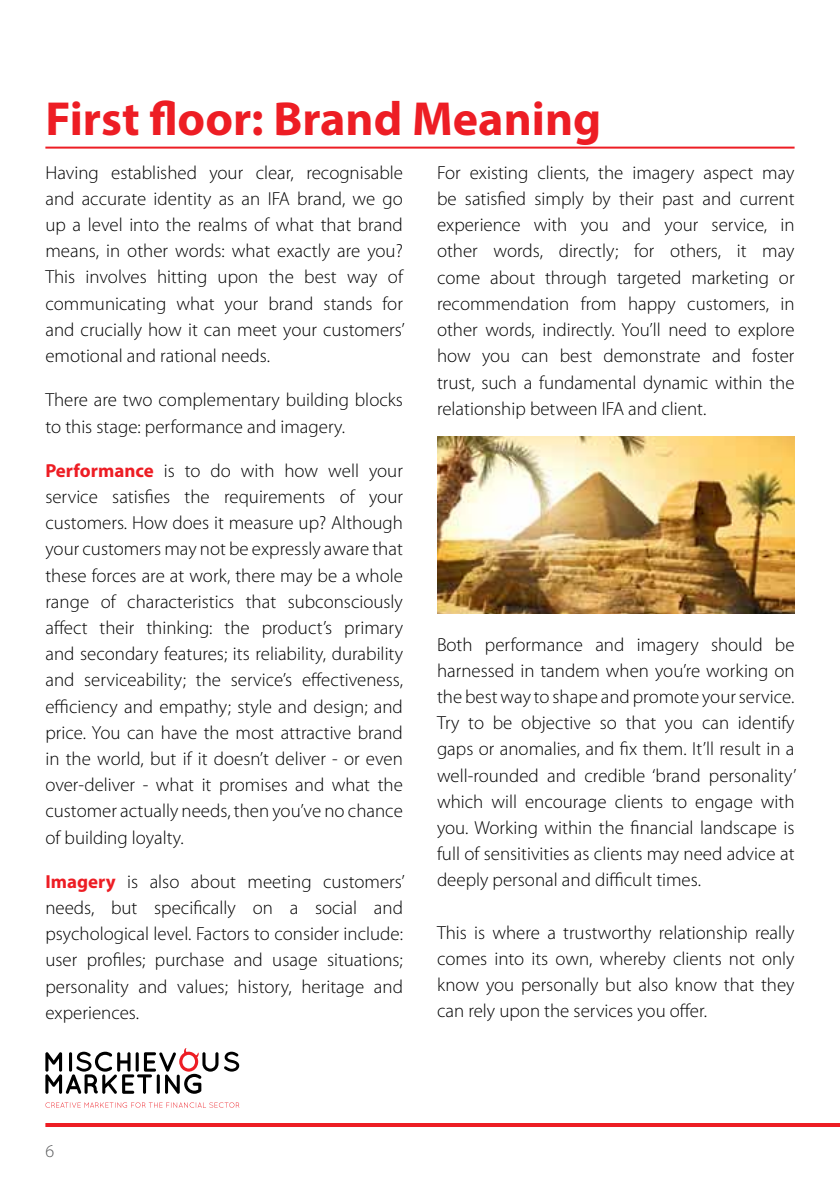
<style>
.page{position:relative;width:840px;height:1191px;background:#fff}
.page>*{position:absolute;margin:0;border:0;box-sizing:border-box;transform-origin:0 0}
.t1{font:700 48px "Myriad Pro";color:#ed1d24}
.t2{font:300 19px/26.2px "Myriad Pro";color:#000;text-align:justify}
.t3{font:300 18px "Myriad Pro";color:#58595b}
.s1{font-weight:700;color:#ed1d24}
</style>
<div class="page">
<hr style="left:45px;top:1123px;width:794px;height:4px;background:#ed1d24">
<svg style="left:45px;top:1102px;width:194px;height:5px"></svg>
<svg style="left:224px;top:1051px;width:15px;height:20px"></svg>
<svg style="left:45px;top:1048px;width:173px;height:45px"></svg>
<img style="left:437px;top:436px;width:357px;height:178px">
<hr style="left:45px;top:147px;width:749px;height:2px;background:#ed1d24">
<h1 class="t1" style="left:45px;top:88px;width:557px">First floor: Brand Meaning</h1>
<p class="t2" style="left:45px;top:159px;width:361px">Having established your clear, recognisable and accurate identity as an IFA brand, we go up a level into the realms of what that brand means, in other words: what exactly are you?<br>This involves hitting upon the best way of communicating what your brand stands for and crucially how it can meet your customers’ emotional and rational needs.</p>
<p class="t2" style="left:45px;top:387px;width:359px">There are two complementary building blocks to this stage: performance and imagery.</p>
<p class="t2" style="left:45px;top:457px;width:359px"><span class="s1">Performance</span> is to do with how well your service satisfies the requirements of your customers. How does it measure up? Although your customers may not be expressly aware that these forces are at work, there may be a whole range of characteristics that subconsciously affect their thinking: the product’s primary and secondary features; its reliability, durability and serviceability; the service’s effectiveness, efficiency and empathy; style and design; and price. You can have the most attractive brand in the world, but if it doesn’t deliver - or even over-deliver - what it promises and what the customer actually needs, then you’ve no chance of building loyalty.</p>
<p class="t2" style="left:45px;top:868px;width:361px"><span class="s1">Imagery</span> is also about meeting customers’ needs, but specifically on a social and psychological level. Factors to consider include: user profiles; purchase and usage situations; personality and values; history, heritage and experiences.</p>
<p class="t2" style="left:437px;top:160px;width:359px">For existing clients, the imagery aspect may be satisfied simply by their past and current experience with you and your service, in other words, directly; for others, it may come about through targeted marketing or recommendation from happy customers, in other words, indirectly. You’ll need to explore how you can best demonstrate and foster trust, such a fundamental dynamic within the relationship between IFA and client.</p>
<p class="t2" style="left:437px;top:631px;width:360px">Both performance and imagery should be harnessed in tandem when you’re working on the best way to shape and promote your service.<br>Try to be objective so that you can identify gaps or anomalies, and fix them. It’ll result in a well-rounded and credible ‘brand personality’ which will encourage clients to engage with you. Working within the financial landscape is full of sensitivities as clients may need advice at deeply personal and difficult times.</p>
<p class="t2" style="left:437px;top:919px;width:359px">This is where a trustworthy relationship really comes into its own, whereby clients not only know you personally but also know that they can rely upon the services you offer.</p>
<p class="t3" style="left:45px;top:1141px;width:10px">6</p>
</div>
